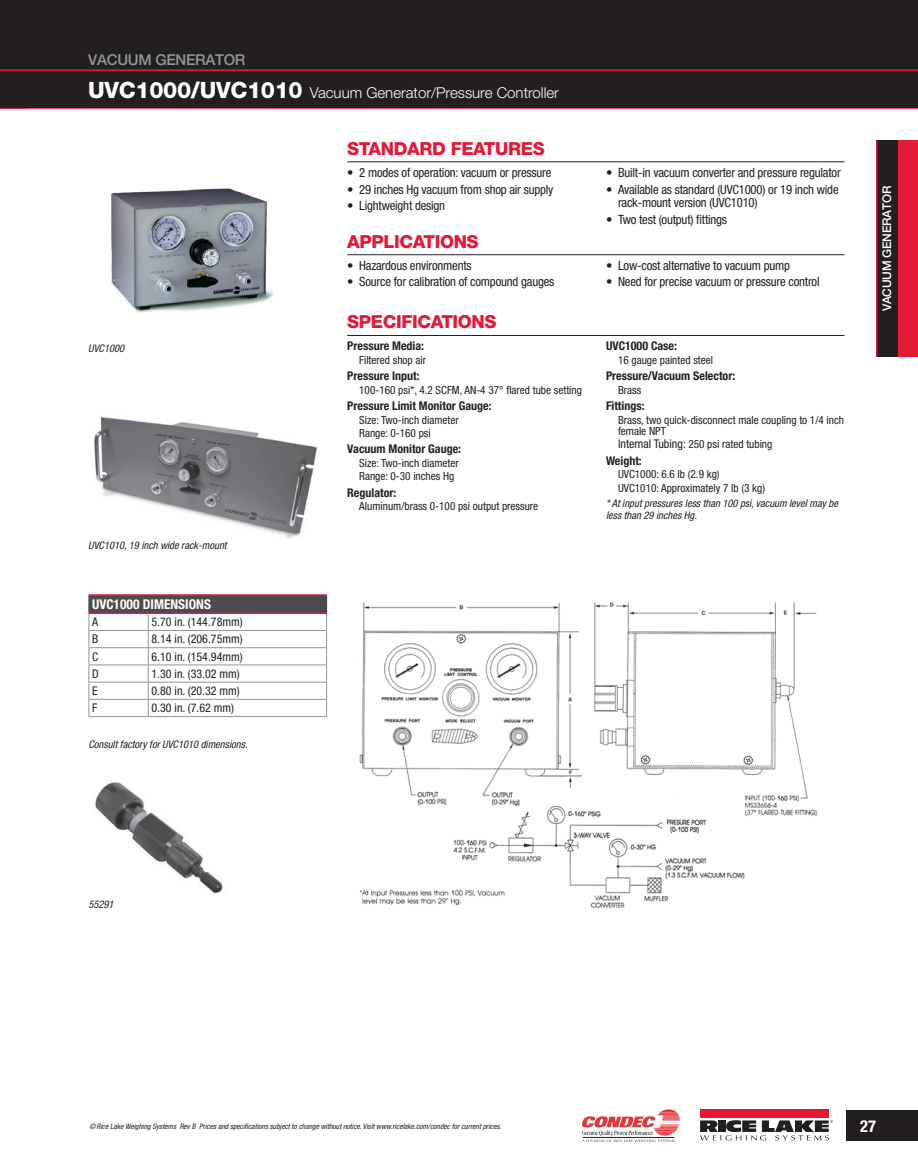
<style>
.page{position:relative;width:918px;height:1175px;background:#fff}
.page>*{position:absolute;margin:0;border:0;box-sizing:border-box;transform-origin:0 0}
._2011_Stand_Spec_Hea{font:800 18px "Helvetica Neue LT Std";letter-spacing:-.02em;color:#e51836}
.t1{font:700 condensed 16.5px "Helvetica Neue LT Std";color:#fff}
._2011_Product_Name_H{font:300 15px "Helvetica Neue LT Std";color:#fff}
._2011_Product_Name_H-2{font:500 15px "Helvetica Neue LT Std";letter-spacing:-.02em;color:#939598}
._2011_T1_Head2_C{font:700 condensed 13.5px "Helvetica Neue LT Std";color:#fff}
.t2{font:condensed 12.75px/13.5px "Helvetica Neue LT Std";letter-spacing:-.015em;color:#231f20}
._2011_Spec_Sub_Head{font:700 condensed 12px "Helvetica Neue LT Std";color:#231f20}
._2011_T1_Body_FR{font:condensed 12px "Helvetica Neue LT Std";color:#231f20}
.t3{font:500 12px "Helvetica Neue LT Std";letter-spacing:-.02em;color:#fff}
._2011_T1_Body_C{font:condensed 12px "Helvetica Neue LT Std";color:#231f20}
._2011_Spec_Body{font:condensed 11.25px/11.2px "Helvetica Neue LT Std";color:#231f20}
._2011_Footnotes{font:italic condensed 10.5px/12px "Helvetica Neue LT Std";color:#231f20}
._2011_Footnotes_copy{font:italic condensed 10.5px "Helvetica Neue LT Std";color:#231f20}
.t4{font:italic condensed 7.5px "Helvetica Neue LT Std";color:#231f20}
.s1{font-weight:800;font-size:22.5px}
.s2{font-size:12px}
</style>
<div class="page">
<hr style="left:0;top:107px;width:918px;height:2px;background:#e51836">
<div style="left:0;top:0;width:918px;height:107px;background:#231f20"></div>
<hr style="left:0;top:69px;width:918px;height:2px;background:#e51836">
<div style="left:898px;top:140px;width:20px;height:216px;background:#e51836"></div>
<div style="left:877px;top:140px;width:21px;height:216px;background:#231f20"></div>
<img style="left:111px;top:188px;width:163px;height:124px">
<img style="left:94px;top:417px;width:223px;height:122px">
<img style="left:359px;top:602px;width:458px;height:306px">
<img style="left:95px;top:782px;width:128px;height:111px">
<div style="left:846px;top:1109px;width:72px;height:31px;background:#231f20"></div>
<div style="left:700px;top:1109px;width:129px;height:8px;background:#e51836"></div>
<svg style="left:700px;top:1120px;width:133px;height:20px"></svg>
<hr style="left:876px;top:140px;width:2px;height:216px;background:#e51836">
<svg style="left:582px;top:1109px;width:98px;height:33px"></svg>
<hr style="left:583px;top:1137px;width:92px;height:1px;background:#231f20">
<hr style="left:347px;top:254px;width:498px;height:1px;background:#231f20">
<hr style="left:347px;top:161px;width:498px;height:1px;background:#231f20">
<hr style="left:347px;top:335px;width:498px;height:1px;background:#231f20">
<div style="left:89px;top:595px;width:238px;height:18px;background:#4b4c4d"></div>
<hr style="left:89px;top:630px;width:59px;height:1px;background:#939598">
<hr style="left:148px;top:630px;width:179px;height:1px;background:#939598">
<hr style="left:89px;top:647px;width:59px;height:1px;background:#939598">
<hr style="left:148px;top:647px;width:179px;height:1px;background:#939598">
<hr style="left:89px;top:664px;width:59px;height:1px;background:#939598">
<hr style="left:148px;top:664px;width:179px;height:1px;background:#939598">
<hr style="left:89px;top:681px;width:59px;height:1px;background:#939598">
<hr style="left:148px;top:681px;width:179px;height:1px;background:#939598">
<hr style="left:89px;top:699px;width:59px;height:1px;background:#939598">
<hr style="left:148px;top:699px;width:179px;height:1px;background:#939598">
<svg style="left:148px;top:614px;width:1px;height:102px"></svg>
<hr style="left:89px;top:716px;width:59px;height:1px;background:#939598">
<hr style="left:148px;top:716px;width:179px;height:1px;background:#939598">
<svg style="left:89px;top:614px;width:1px;height:102px"></svg>
<svg style="left:326px;top:614px;width:1px;height:102px"></svg>
<hr style="left:89px;top:594px;width:59px;height:2px;background:#e51836">
<hr style="left:148px;top:594px;width:179px;height:2px;background:#e51836">
<hr style="left:89px;top:612px;width:59px;height:2px;background:#e51836">
<hr style="left:148px;top:612px;width:179px;height:2px;background:#e51836">
<p class="_2011_Product_Name_H-2" style="left:88px;top:50px;width:159px">VACUUM GENERATOR</p>
<p class="_2011_Product_Name_H" style="left:88px;top:83px;width:472px"><span class="s1">UVC1000/UVC1010</span> Vacuum Generator/Pressure Controller</p>
<p class="_2011_Stand_Spec_Hea" style="left:347px;top:137px;width:199px">STANDARD FEATURES</p>
<p class="t2" style="left:347px;top:165px;width:206px">• 2 modes of operation: vacuum or pressure</p>
<p class="t2" style="left:347px;top:182px;width:208px">• 29 inches Hg vacuum from shop air supply</p>
<p class="t2" style="left:347px;top:199px;width:99px">• Lightweight design</p>
<p class="_2011_Footnotes" style="left:88px;top:343px;width:37px">UVC1000</p>
<p class="_2011_Footnotes" style="left:88px;top:539px;width:140px">UVC1010, 19 inch wide rack-mount</p>
<p class="_2011_T1_Head2_C" style="left:92px;top:596px;width:120px">UVC1000 DIMENSIONS</p>
<p class="_2011_T1_Body_C" style="left:92px;top:615px;width:7px">A</p>
<p class="_2011_T1_Body_FR" style="left:152px;top:615px;width:93px">5.70 in. (144.78mm)</p>
<p class="_2011_T1_Body_C" style="left:92px;top:632px;width:8px">B</p>
<p class="_2011_T1_Body_FR" style="left:152px;top:632px;width:93px">8.14 in. (206.75mm)</p>
<p class="_2011_T1_Body_C" style="left:92px;top:649px;width:8px">C</p>
<p class="_2011_T1_Body_FR" style="left:152px;top:649px;width:93px">6.10 in. (154.94mm)</p>
<p class="_2011_T1_Body_C" style="left:92px;top:666px;width:8px">D</p>
<p class="_2011_T1_Body_FR" style="left:152px;top:666px;width:90px">1.30 in. (33.02 mm)</p>
<p class="_2011_T1_Body_C" style="left:92px;top:684px;width:7px">E</p>
<p class="_2011_T1_Body_FR" style="left:152px;top:684px;width:90px">0.80 in. (20.32 mm)</p>
<p class="_2011_T1_Body_C" style="left:92px;top:701px;width:7px">F</p>
<p class="_2011_T1_Body_FR" style="left:152px;top:701px;width:84px">0.30 in. (7.62 mm)</p>
<p class="_2011_Footnotes_copy" style="left:89px;top:738px;width:161px">Consult factory for UVC1010 dimensions.</p>
<p class="_2011_Stand_Spec_Hea" style="left:347px;top:230px;width:133px">APPLICATIONS</p>
<p class="t2" style="left:347px;top:258px;width:126px">• Hazardous environments</p>
<p class="t2" style="left:347px;top:275px;width:209px">• Source for calibration of compound gauges</p>
<p class="_2011_Stand_Spec_Hea" style="left:347px;top:311px;width:151px">SPECIFICATIONS</p>
<p class="_2011_Spec_Sub_Head" style="left:347px;top:339px;width:78px">Pressure Media:</p>
<p class="_2011_Spec_Body" style="left:359px;top:354px;width:68px">Filtered shop air</p>
<p class="_2011_Spec_Sub_Head" style="left:347px;top:368px;width:74px">Pressure Input:</p>
<p class="_2011_Spec_Body" style="left:359px;top:384px;width:224px">100-160 psi*, 4.2 SCFM, AN-4 37° flared tube setting</p>
<p class="_2011_Spec_Sub_Head" style="left:347px;top:398px;width:146px">Pressure Limit Monitor Gauge:</p>
<p class="_2011_Spec_Body" style="left:359px;top:414px;width:101px">Size: Two-inch diameter</p>
<p class="_2011_Spec_Body" style="left:359px;top:427px;width:73px">Range: 0-160 psi</p>
<p class="_2011_Spec_Sub_Head" style="left:347px;top:442px;width:115px">Vacuum Monitor Gauge:</p>
<p class="_2011_Spec_Body" style="left:359px;top:457px;width:101px">Size: Two-inch diameter</p>
<p class="_2011_Spec_Body" style="left:359px;top:470px;width:97px">Range: 0-30 inches Hg</p>
<p class="_2011_Spec_Sub_Head" style="left:347px;top:485px;width:51px">Regulator:</p>
<p class="_2011_Spec_Body" style="left:359px;top:500px;width:181px">Aluminum/brass 0-100 psi output pressure</p>
<p class="t2" style="left:606px;top:165px;width:236px">• Built-in vacuum converter and pressure regulator</p>
<p class="t2" style="left:618px;top:182px;width:222px;text-indent:-12px">• Available as standard (UVC1000) or 19 inch wide rack-mount version (UVC1010)</p>
<p class="t2" style="left:606px;top:212px;width:123px">• Two test (output) fittings</p>
<p class="t2" style="left:606px;top:258px;width:186px">• Low-cost alternative to vacuum pump</p>
<p class="t2" style="left:606px;top:275px;width:215px">• Need for precise vacuum or pressure control</p>
<p class="_2011_Spec_Sub_Head" style="left:606px;top:339px;width:73px">UVC1000 Case:</p>
<p class="_2011_Spec_Body" style="left:618px;top:354px;width:97px">16 gauge painted steel</p>
<p class="_2011_Spec_Sub_Head" style="left:606px;top:368px;width:131px">Pressure/Vacuum Selector:</p>
<p class="_2011_Spec_Body" style="left:618px;top:384px;width:25px">Brass</p>
<p class="_2011_Spec_Sub_Head" style="left:606px;top:398px;width:40px">Fittings:</p>
<p class="_2011_Spec_Body" style="left:618px;top:414px;width:228px">Brass, two quick-disconnect male coupling to 1/4 inch female NPT</p>
<p class="_2011_Spec_Body" style="left:618px;top:438px;width:156px"><span class="s2">Internal Tubing:</span> 250 psi rated tubing</p>
<p class="_2011_Spec_Sub_Head" style="left:606px;top:453px;width:37px">Weight:</p>
<p class="_2011_Spec_Body" style="left:618px;top:468px;width:103px">UVC1000: 6.6 lb (2.9 kg)</p>
<p class="_2011_Spec_Body" style="left:618px;top:482px;width:149px">UVC1010: Approximately 7 lb (3 kg)</p>
<p class="_2011_Footnotes" style="left:606px;top:497px;width:234px">* At input pressures less than 100 psi, vacuum level may be less than 29 inches Hg.</p>
<p class="t3" style="left:880px;top:311px;width:127px;rotate:-90deg">VACUUM GENERATOR</p>
<p class="_2011_Footnotes" style="left:89px;top:898px;width:27px">55291</p>
<p class="t4" style="left:90px;top:1122px;width:413px">©Rice Lake Weighing Systems Rev B Prices and specifications subject to change without notice. Visit www.ricelake.com/condec for current prices.</p>
<p class="t1" style="left:860px;top:1116px;width:18px">27</p>
</div>
